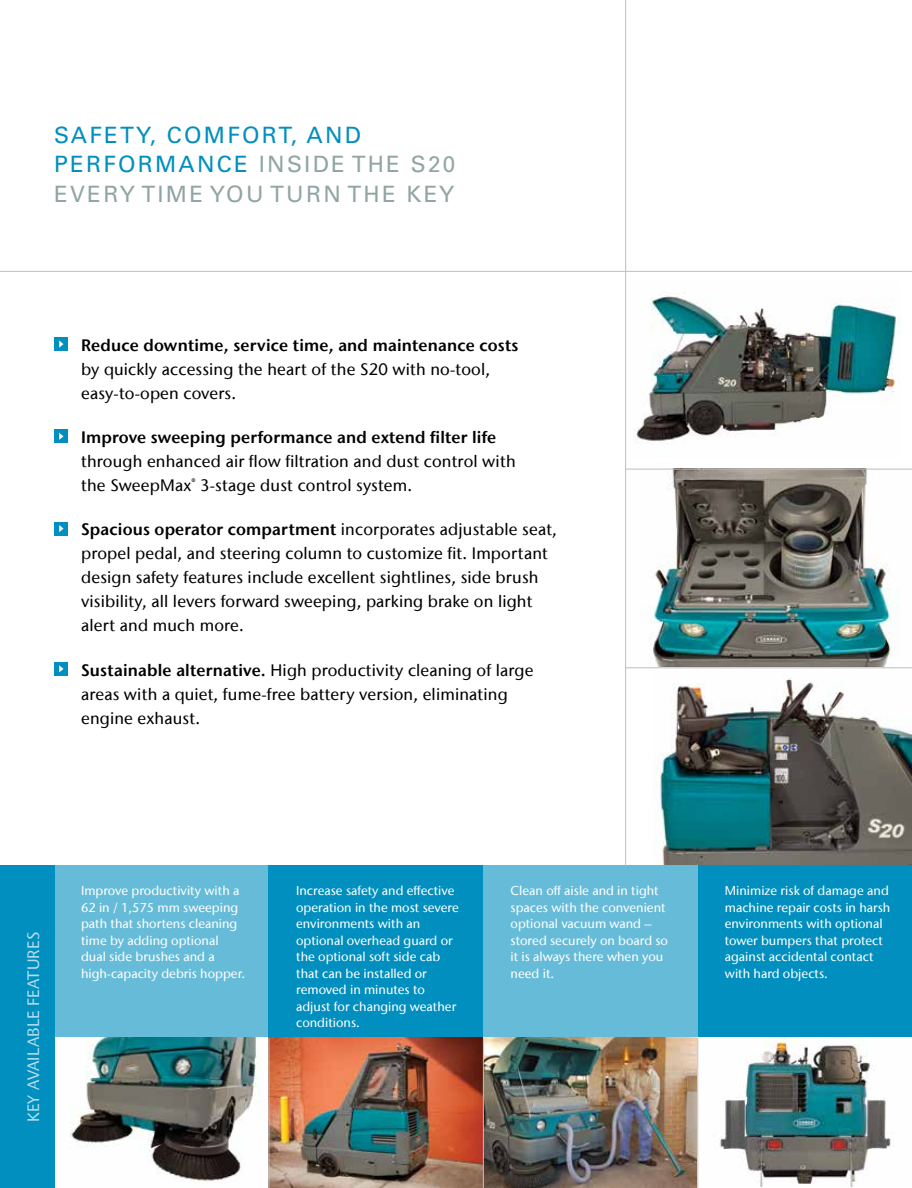
<style>
.page{position:relative;width:912px;height:1188px;background:#fff}
.page>*{position:absolute;margin:0;border:0;box-sizing:border-box;transform-origin:0 0}
.t1{font:22.5px/30px "Univers LT Std";letter-spacing:.1em;color:#91a5a5}
.t2{font:500 16.5px/24px "Stone Sans IIITC Com";letter-spacing:.01em;color:#000}
.t3{font:600 16.5px "Stone Sans IIITC Com";letter-spacing:.01em;color:#000}
.t4{font:500 16.5px "Stone Sans IIITC Com";letter-spacing:.01em;color:#b3ddec}
.t5{font:500 12.75px/16.5px "Stone Sans IIITC Com";color:#fff}
.s1{color:#008fbe}
.s2{font-weight:600}
</style>
<div class="page">
<img style="left:635px;top:293px;width:265px;height:150px">
<img style="left:626px;top:470px;width:274px;height:197px">
<img style="left:653px;top:668px;width:258px;height:198px">
<div style="left:54px;top:866px;width:214px;height:172px;background:#66bcd8"></div>
<img style="left:54px;top:1038px;width:205px;height:150px">
<div style="left:268px;top:866px;width:215px;height:172px;background:#008fbe"></div>
<div style="left:697px;top:866px;width:214px;height:172px;background:#008fbe"></div>
<div style="left:483px;top:866px;width:214px;height:172px;background:#66bcd8"></div>
<div style="left:0;top:866px;width:54px;height:322px;background:#008fbe"></div>
<div style="left:54px;top:337px;width:14px;height:14px;background:#008fbe"></div>
<svg style="left:59px;top:341px;width:4px;height:7px"></svg>
<div style="left:54px;top:430px;width:14px;height:13px;background:#008fbe"></div>
<svg style="left:59px;top:433px;width:4px;height:7px"></svg>
<div style="left:54px;top:522px;width:14px;height:13px;background:#008fbe"></div>
<svg style="left:59px;top:525px;width:4px;height:7px"></svg>
<div style="left:54px;top:662px;width:14px;height:14px;background:#008fbe"></div>
<svg style="left:59px;top:665px;width:4px;height:7px"></svg>
<hr style="left:625px;top:469px;width:286px;height:1px;background:#bcbec0">
<hr style="left:625px;top:667px;width:286px;height:1px;background:#bcbec0">
<hr style="left:0;top:271px;width:911px;height:1px;background:#bcbec0">
<hr style="left:625px;top:0;width:1px;height:866px;background:#bcbec0">
<img style="left:269px;top:1038px;width:214px;height:150px">
<img style="left:484px;top:1038px;width:213px;height:150px">
<img style="left:698px;top:1038px;width:193px;height:148px">
<hr style="left:697px;top:1038px;width:1px;height:150px;background:#bcbec0">
<hr style="left:483px;top:1038px;width:1px;height:150px;background:#bcbec0">
<hr style="left:268px;top:1038px;width:1px;height:150px;background:#bcbec0">
<h1 class="t1" style="left:54px;top:120px;width:403px"><span class="s1">SAFETY, COMFORT, AND<br>PERFORMANCE</span> INSIDE THE S20<br>EVERY TIME YOU TURN THE KEY</h1>
<p class="t3" style="left:81px;top:335px;width:439px">Reduce downtime, service time, and maintenance costs</p>
<p class="t2" style="left:81px;top:357px;width:410px">by quickly accessing the heart of the S20 with no-tool, easy-to-open covers.</p>
<p class="t3" style="left:81px;top:427px;width:416px">Improve sweeping performance and extend filter life</p>
<p class="t2" style="left:81px;top:449px;width:436px">through enhanced air flow filtration and dust control with the SweepMax<sup>®</sup> 3-stage dust control system.</p>
<p class="t2" style="left:81px;top:517px;width:477px"><span class="s2">Spacious operator compartment</span> incorporates adjustable seat, propel pedal, and steering column to customize fit. Important design safety features include excellent sightlines, side brush visibility, all levers forward sweeping, parking brake on light alert and much more.</p>
<p class="t2" style="left:81px;top:658px;width:454px"><span class="s2">Sustainable alternative.</span> High productivity cleaning of large areas with a quiet, fume-free battery version, eliminating engine exhaust.</p>
<p class="t4" style="left:23px;top:1122px;width:192px;rotate:-90deg">KEY AVAILABLE FEATURES</p>
<p class="t5" style="left:81px;top:883px;width:166px">Improve productivity with a<br>62 in / 1,575 mm sweeping path that shortens cleaning time by adding optional dual side brushes and a high-capacity debris hopper.</p>
<p class="t5" style="left:510px;top:883px;width:159px">Clean off aisle and in tight spaces with the convenient optional vacuum wand – stored securely on board so it is always there when you need it.</p>
<p class="t5" style="left:724px;top:883px;width:167px">Minimize risk of damage and machine repair costs in harsh environments with optional tower bumpers that protect against accidental contact with hard objects.</p>
<p class="t5" style="left:296px;top:883px;width:164px">Increase safety and effective operation in the most severe environments with an optional overhead guard or the optional soft side cab that can be installed or removed in minutes to adjust for changing weather conditions.</p>
</div>
